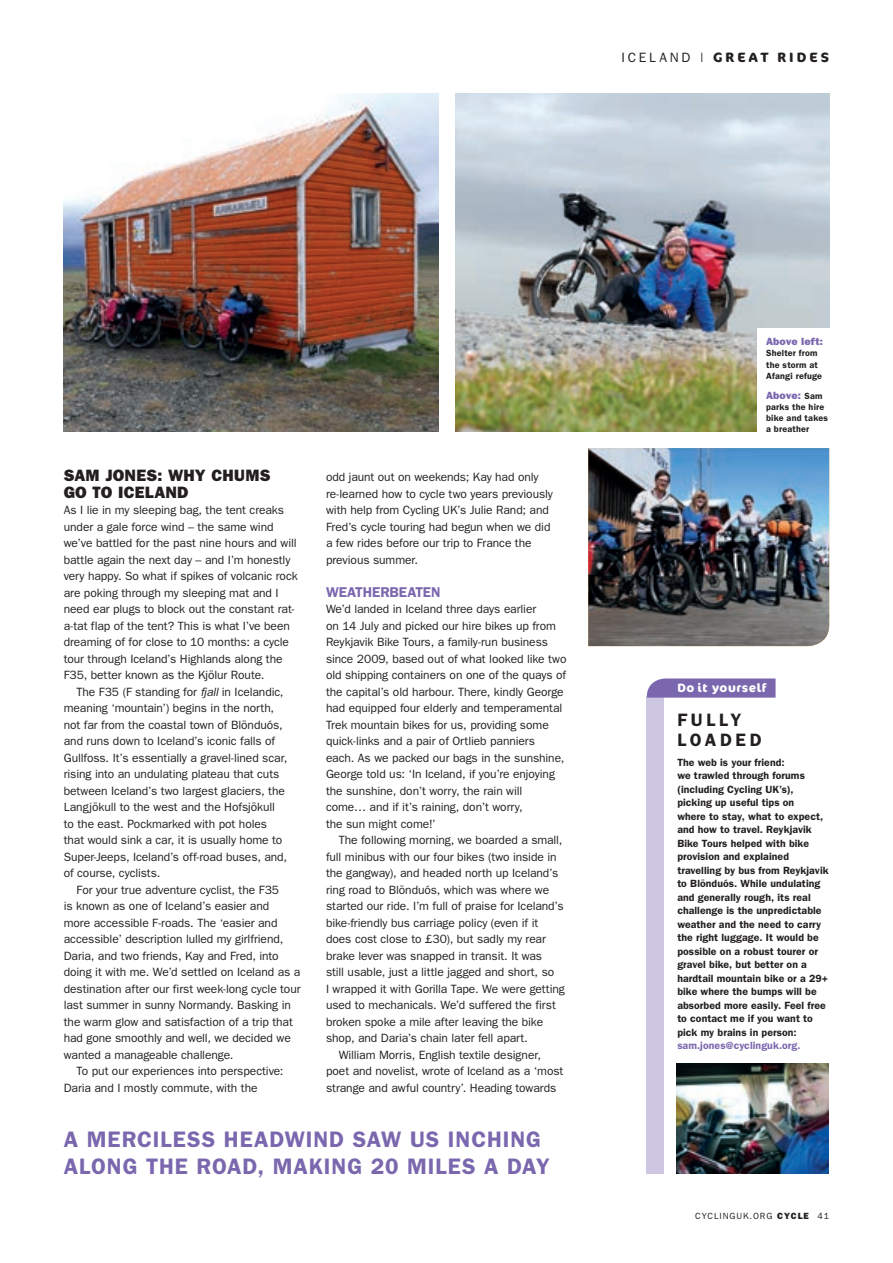
<style>
.page{position:relative;width:893px;height:1263px;background:#fff}
.page>*{position:absolute;margin:0;border:0;box-sizing:border-box;transform-origin:0 0}
.t1{font:600 22.5px/27px "Franklin Gothic";letter-spacing:.04em;color:#7a67ae}
.t2{font:600 18px/19.5px "Franklin Gothic";letter-spacing:.2em;color:#231f20}
.t3{font:800 16.5px/16.5px "Franklin Gothic";letter-spacing:.01em;color:#231f20}
.t4{font:600 14.25px "Franklin Gothic";letter-spacing:-.01em;color:#7a67ae}
.t5{font:700 13.5px "Cocon Pro";letter-spacing:.225em;color:#231f20}
.t6{font:12px/16.5px "Franklin Gothic";letter-spacing:-.005em;color:#231f20}
.t7{font:700 12px "Cocon Pro";letter-spacing:.045em;color:#fff}
.t8{font:600 10.5px/13.5px "Franklin Gothic";letter-spacing:.005em;color:#231f20}
.t9{font:600 10.5px "Franklin Gothic";letter-spacing:.005em;color:#7a67ae}
.t10{font:800 10.5px "Franklin Gothic";letter-spacing:.02em;color:#7a67ae}
.t11{font:600 9px/11.2px "Franklin Gothic";letter-spacing:.02em;color:#231f20}
.t12{font:9px "Franklin Gothic";letter-spacing:.1em;color:#231f20}
.s1{font-family:"Franklin Gothic";font-weight:400}
.s2{font-style:italic}
.s3{font-weight:600;font-size:9px;color:#231f20}
.s4{font-weight:800}
</style>
<div class="page">
<img style="left:588px;top:448px;width:241px;height:198px">
<img style="left:455px;top:94px;width:374px;height:338px">
<img style="left:64px;top:94px;width:375px;height:338px">
<img style="left:677px;top:1063px;width:152px;height:111px">
<div style="left:647px;top:697px;width:17px;height:477px;background:#cdc7e2"></div>
<svg style="left:647px;top:678px;width:128px;height:20px;background:#8271b3"></svg>
<div style="left:758px;top:328px;width:79px;height:113px;background:#fff"></div>
<p class="t5" style="left:621px;top:48px;width:209px"><span class="s1">ICELAND |</span> GREAT RIDES</p>
<h3 class="t3" style="left:64px;top:467px;width:208px">SAM JONES: WHY CHUMS<br>GO TO ICELAND</h3>
<p class="t6" style="left:64px;top:501px;width:235px">As I lie in my sleeping bag, the tent creaks under a gale force wind – the same wind we’ve battled for the past nine hours and will battle again the next day – and I’m honestly very happy. So what if spikes of volcanic rock are poking through my sleeping mat and I need ear plugs to block out the constant rat&shy;a-tat flap of the tent? This is what I’ve been dreaming of for close to 10 months: a cycle tour through Iceland’s Highlands along the F35, better known as the Kjölur Route.</p>
<p class="t6" style="left:64px;top:683px;width:225px;text-indent:13px">The F35 (F standing for <span class="s2">fjall</span> in Icelandic, meaning ‘mountain’) begins in the north, not far from the coastal town of Blönduós, and runs down to Iceland’s iconic falls of Gullfoss. It’s essentially a gravel-lined scar, rising into an undulating plateau that cuts between Iceland’s two largest glaciers, the Langjökull to the west and the Hofsjökull to the east. Pockmarked with pot holes that would sink a car, it is usually home to Super-Jeeps, Iceland’s off-road buses, and, of course, cyclists.</p>
<p class="t6" style="left:64px;top:881px;width:238px;text-indent:13px">For your true adventure cyclist, the F35<br>is known as one of Iceland’s easier and<br>more accessible F-roads. The ‘easier and accessible’ description lulled my girlfriend, Daria, and two friends, Kay and Fred, into doing it with me. We’d settled on Iceland as a destination after our first week-long cycle tour last summer in sunny Normandy. Basking in the warm glow and satisfaction of a trip that had gone smoothly and well, we decided we wanted a manageable challenge.</p>
<p class="t6" style="left:64px;top:1062px;width:221px;text-indent:13px">To put our experiences into perspective:<br>Daria and I mostly commute, with the</p>
<p class="t6" style="left:326px;top:468px;width:228px">odd jaunt out on weekends; Kay had only re-learned how to cycle two years previously with help from Cycling UK’s Julie Rand; and Fred’s cycle touring had begun when we did a few rides before our trip to France the previous summer.</p>
<p class="t4" style="left:326px;top:583px;width:116px">WEATHERBEATEN</p>
<p class="t6" style="left:326px;top:600px;width:242px">We’d landed in Iceland three days earlier<br>on 14 July and picked our hire bikes up from Reykjavik Bike Tours, a family-run business since 2009, based out of what looked like two old shipping containers on one of the quays of the capital’s old harbour. There, kindly George had equipped four elderly and temperamental Trek mountain bikes for us, providing some quick-links and a pair of Ortlieb panniers<br>each. As we packed our bags in the sunshine, George told us: ‘In Iceland, if you’re enjoying the sunshine, don’t worry, the rain will<br>come… and if it’s raining, don’t worry,<br>the sun might come!’</p>
<p class="t6" style="left:339px;top:831px;width:225px">The following morning, we boarded a small,</p>
<p class="t6" style="left:326px;top:848px;width:232px">full minibus with our four bikes (two inside in</p>
<p class="t6" style="left:326px;top:864px;width:234px">the gangway), and headed north up Iceland’s</p>
<p class="t6" style="left:326px;top:881px;width:225px">ring road to Blönduós, which was where we</p>
<p class="t6" style="left:326px;top:897px;width:239px">started our ride. I’m full of praise for Iceland’s</p>
<p class="t6" style="left:326px;top:914px;width:214px">bike-friendly bus carriage policy (even if it</p>
<p class="t6" style="left:326px;top:930px;width:221px">does cost close to £30), but sadly my rear</p>
<p class="t6" style="left:326px;top:947px;width:218px">brake lever was snapped in transit. It was</p>
<p class="t6" style="left:326px;top:963px;width:230px">still usable, just a little jagged and short, so</p>
<p class="t6" style="left:326px;top:980px;width:240px">I wrapped it with Gorilla Tape. We were getting</p>
<p class="t6" style="left:326px;top:996px;width:231px">used to mechanicals. We’d suffered the first</p>
<p class="t6" style="left:326px;top:1013px;width:219px">broken spoke a mile after leaving the bike</p>
<p class="t6" style="left:326px;top:1029px;width:203px">shop, and Daria’s chain later fell apart.</p>
<p class="t6" style="left:339px;top:1046px;width:204px">William Morris, English textile designer,</p>
<p class="t6" style="left:326px;top:1062px;width:239px">poet and novelist, wrote of Iceland as a ‘most</p>
<p class="t6" style="left:326px;top:1079px;width:232px">strange and awful country’. Heading towards</p>
<h1 class="t1" style="left:64px;top:1125px;width:487px">A MERCILESS HEADWIND SAW US INCHING<br>ALONG THE ROAD, MAKING 20 MILES A DAY</h1>
<p class="t10" style="left:766px;top:335px;width:58px">Above left:</p>
<p class="t11" style="left:766px;top:347px;width:57px">Shelter from the storm at<br>Afangi refuge</p>
<p class="t10" style="left:766px;top:389px;width:58px">Above: <span class="s3">Sam</span></p>
<p class="t11" style="left:766px;top:401px;width:63px">parks the hire bike and takes a breather</p>
<p class="t7" style="left:677px;top:680px;width:90px">Do it yourself</p>
<h2 class="t2" style="left:677px;top:710px;width:86px">FULLY<br>LOADED</h2>
<p class="t8" style="left:677px;top:755px;width:153px">The web is your friend:<br>we trawled through forums (including Cycling UK’s), picking up useful tips on<br>where to stay, what to expect, and how to travel. Reykjavik<br>Bike Tours helped with bike provision and explained travelling by bus from Reykjavik to Blönduós. While undulating and generally rough, its real challenge is the unpredictable weather and the need to carry the right luggage. It would be possible on a robust tourer or gravel bike, but better on a hardtail mountain bike or a 29+ bike where the bumps will be absorbed more easily. Feel free to contact me if you want to pick my brains in person:</p>
<p class="t9" style="left:677px;top:1039px;width:125px">sam.jones@cyclinguk.org.</p>
<p class="t12" style="left:695px;top:1211px;width:136px">CYCLINGUK.ORG <span class="s4">CYCLE</span> 41</p>
</div>
